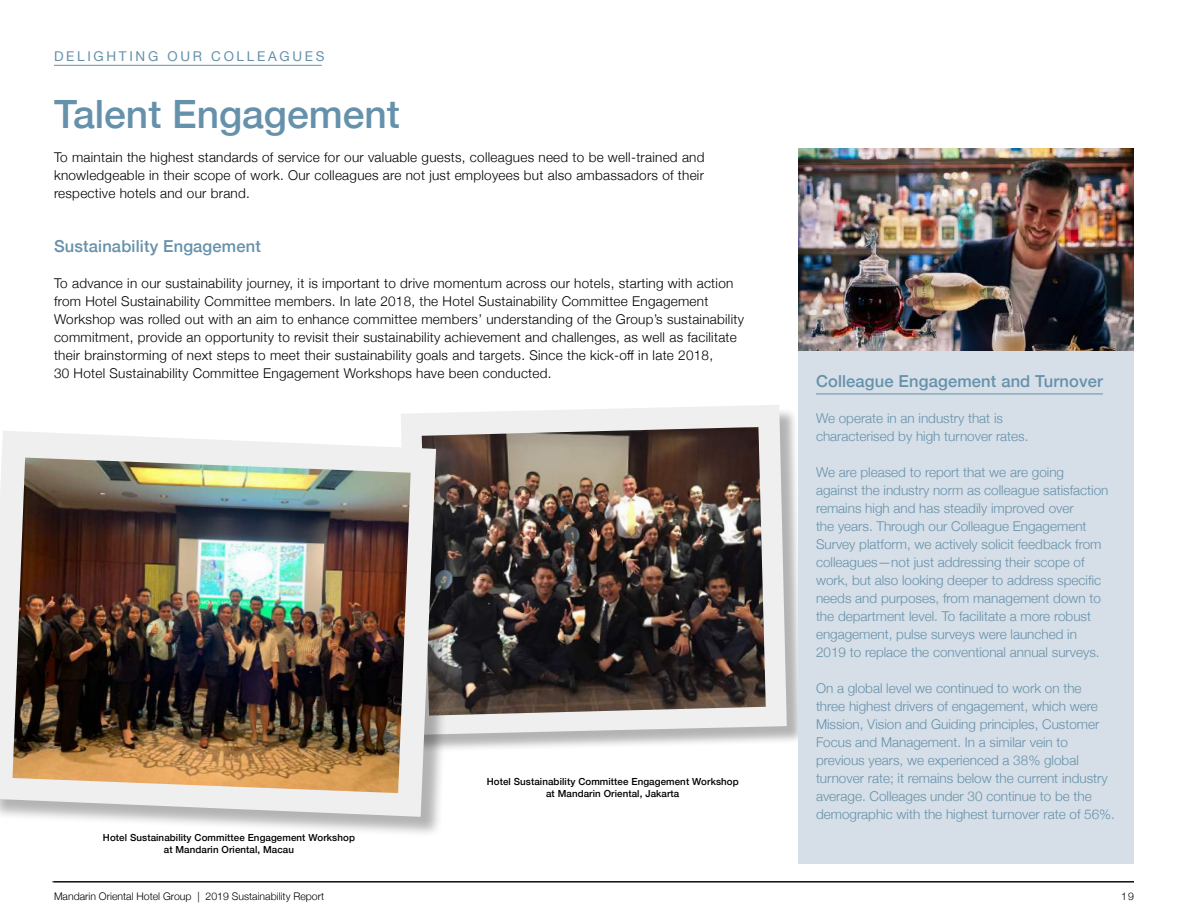
<style>
.page{position:relative;width:1188px;height:918px;background:#fff}
.page>*{position:absolute;margin:0;border:0;box-sizing:border-box;transform-origin:0 0}
.t1{font:500 39px "Helvetica Neue";color:#6691ab}
.t2{font:500 16.5px "Helvetica Neue";letter-spacing:.01em;color:#6691ab}
.t3{font:300 13.5px/18px "Helvetica Neue";color:#6691ab}
.t4{font:300 13.5px/18px "Helvetica Neue";letter-spacing:.02em;color:#000;text-align:justify}
.t5{font:13.5px "Helvetica Neue";letter-spacing:.2em;color:#6691ab}
.t6{font:300 10.5px "Helvetica Neue";color:#000}
.t7{font:500 9.75px/12px "Helvetica Neue";letter-spacing:.01em;color:#000;text-align:center}
</style>
<div class="page">
<hr style="left:54px;top:65px;width:268px;height:1px;background:#6691ab">
<hr style="left:52px;top:882px;width:1082px;height:1px;background:#000">
<div style="left:403px;top:408px;width:402px;height:346px;background:#000;opacity:.3"></div>
<svg style="left:401px;top:405px;width:386px;height:330px;fill:#efefef"></svg>
<img style="left:422px;top:427px;width:344px;height:289px">
<div style="left:0;top:434px;width:458px;height:404px;background:#000;opacity:.3"></div>
<svg style="left:0;top:431px;width:436px;height:386px;fill:#efefef"></svg>
<img style="left:13px;top:458px;width:398px;height:335px">
<div style="left:798px;top:153px;width:336px;height:711px;background:#d6dfe7"></div>
<hr style="left:816px;top:394px;width:287px;height:1px;background:#6691ab">
<img style="left:798px;top:149px;width:336px;height:202px">
<p class="t5" style="left:54px;top:46px;width:272px">DELIGHTING OUR COLLEAGUES</p>
<h1 class="t1" style="left:54px;top:83px;width:347px">Talent Engagement</h1>
<p class="t4" style="left:54px;top:147px;width:652px">To maintain the highest standards of service for our valuable guests, colleagues need to be well-trained and knowledgeable in their scope of work. Our colleagues are not just employees but also ambassadors of their respective hotels and our brand.</p>
<p class="t2" style="left:54px;top:233px;width:208px">Sustainability Engagement</p>
<p class="t4" style="left:54px;top:273px;width:692px;text-align:left">To advance in our sustainability journey, it is important to drive momentum across our hotels, starting with action from Hotel Sustainability Committee members. In late 2018, the Hotel Sustainability Committee Engagement Workshop was rolled out with an aim to enhance committee members’ understanding of the Group’s sustainability commitment, provide an opportunity to revisit their sustainability achievement and challenges, as well as facilitate their brainstorming of next steps to meet their sustainability goals and targets. Since the kick-off in late 2018,<br>30 Hotel Sustainability Committee Engagement Workshops have been conducted.</p>
<p class="t7" style="left:103px;top:831px;width:254px">Hotel Sustainability Committee Engagement Workshop at Mandarin Oriental, Macau</p>
<p class="t7" style="left:487px;top:774px;width:254px">Hotel Sustainability Committee Engagement Workshop at Mandarin Oriental, Jakarta</p>
<p class="t2" style="left:816px;top:368px;width:289px">Colleague Engagement and Turnover</p>
<p class="t3" style="left:816px;top:408px;width:214px">We operate in an industry that is characterised by high turnover rates.</p>
<p class="t3" style="left:816px;top:462px;width:294px">We are pleased to report that we are going against the industry norm as colleague satisfaction remains high and has steadily improved over<br>the years. Through our Colleague Engagement Survey platform, we actively solicit feedback from colleagues—not just addressing their scope of work, but also looking deeper to address specific needs and purposes, from management down to the department level. To facilitate a more robust engagement, pulse surveys were launched in 2019 to replace the conventional annual surveys.</p>
<p class="t3" style="left:816px;top:678px;width:301px">On a global level we continued to work on the<br>three highest drivers of engagement, which were Mission, Vision and Guiding principles, Customer Focus and Management. In a similar vein to previous years, we experienced a 38% global turnover rate; it remains below the current industry average. Colleages under 30 continue to be the demographic with the highest turnover rate of 56%.</p>
<p class="t6" style="left:54px;top:888px;width:272px">Mandarin Oriental Hotel Group | 2019 Sustainability Report</p>
<p class="t6" style="left:1121px;top:888px;width:14px">19</p>
</div>
